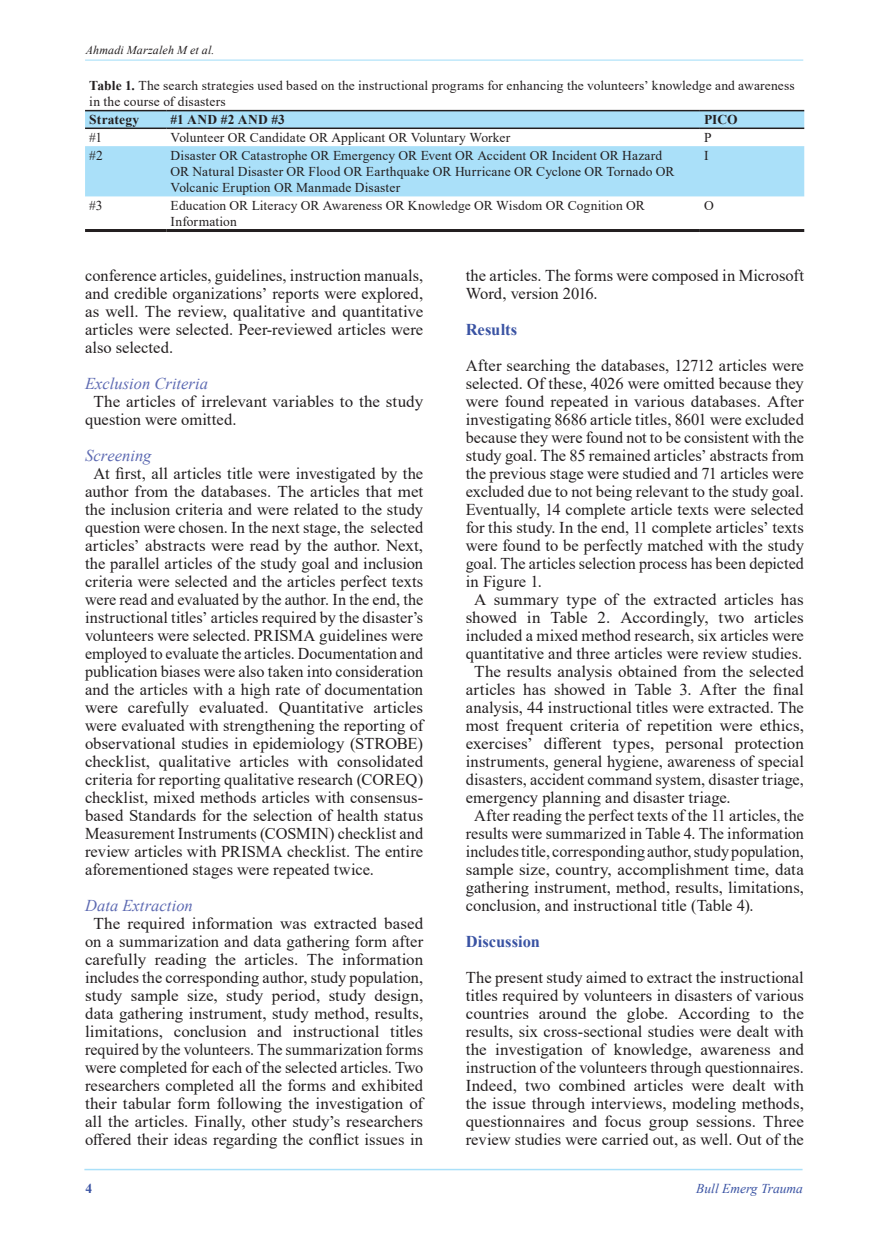
<style>
.page{position:relative;width:889px;height:1242px;background:#fff}
.page>*{position:absolute;margin:0;border:0;box-sizing:border-box;transform-origin:0 0}
.t1{font:16.5px/18px "Times New Roman";color:#231f20;text-align:justify}
.t2{font:italic 16.5px "Times New Roman";color:#5d6ab2}
.t3{font:700 16.5px "Times New Roman";color:#3a53a3}
.t4{font:13.5px/16.2px "Times New Roman";letter-spacing:.01em;color:#231f20}
.t5{font:700 13.5px "Times New Roman";letter-spacing:.015em;color:#231f20}
.t6{font:italic 13.5px "Times New Roman";color:#3a53a3}
.t7{font:700 13.5px "Times New Roman";color:#3a53a3}
.t8{font:italic 12px "Times New Roman";letter-spacing:.015em;color:#231f20}
.s1{font-weight:700}
</style>
<div class="page">
<hr style="left:85px;top:60px;width:718px;height:1px;background:#aae0f9">
<hr style="left:84px;top:1168px;width:718px;height:2px;background:#aae0f9">
<svg style="left:85px;top:111px;width:719px;height:85px;fill:#aae0f9"></svg>
<hr style="left:700px;top:110px;width:104px;height:1px;background:#231f20">
<hr style="left:166px;top:110px;width:534px;height:1px;background:#231f20">
<hr style="left:85px;top:110px;width:81px;height:1px;background:#231f20">
<hr style="left:700px;top:127px;width:104px;height:2px;background:#231f20">
<hr style="left:166px;top:127px;width:534px;height:2px;background:#231f20">
<hr style="left:85px;top:127px;width:81px;height:2px;background:#231f20">
<hr style="left:700px;top:229px;width:104px;height:3px;background:#231f20">
<hr style="left:166px;top:229px;width:534px;height:3px;background:#231f20">
<hr style="left:85px;top:229px;width:81px;height:3px;background:#231f20">
<p class="t8" style="left:86px;top:42px;width:130px">Ahmadi Marzaleh M et al.</p>
<p class="t4" style="left:89px;top:77px;width:707px"><span class="s1">Table 1.</span> The search strategies used based on the instructional programs for enhancing the volunteers’ knowledge and awareness in the course of disasters</p>
<p class="t5" style="left:89px;top:110px;width:52px">Strategy</p>
<p class="t5" style="left:171px;top:110px;width:116px">#1 AND #2 AND #3</p>
<p class="t5" style="left:704px;top:110px;width:35px">PICO</p>
<p class="t4" style="left:89px;top:129px;width:14px">#1</p>
<p class="t4" style="left:171px;top:129px;width:341px">Volunteer OR Candidate OR Applicant OR Voluntary Worker</p>
<p class="t4" style="left:704px;top:129px;width:9px">P</p>
<p class="t4" style="left:171px;top:147px;width:493px">Disaster OR Catastrophe OR Emergency OR Event OR Accident OR Incident OR Hazard</p>
<p class="t4" style="left:704px;top:147px;width:6px">I</p>
<p class="t4" style="left:171px;top:163px;width:505px">OR Natural Disaster OR Flood OR Earthquake OR Hurricane OR Cyclone OR Tornado OR<br>Volcanic Eruption OR Manmade Disaster</p>
<p class="t4" style="left:89px;top:147px;width:15px">#2</p>
<p class="t4" style="left:89px;top:197px;width:15px">#3</p>
<p class="t4" style="left:171px;top:197px;width:476px">Education OR Literacy OR Awareness OR Knowledge OR Wisdom OR Cognition OR</p>
<p class="t4" style="left:704px;top:197px;width:11px">O</p>
<p class="t4" style="left:171px;top:213px;width:68px">Information</p>
<p class="t1" style="left:85px;top:266px;width:340px">conference articles, guidelines, instruction manuals, and credible organizations’ reports were explored, as well. The review, qualitative and quantitative articles were selected. Peer-reviewed articles were also selected.</p>
<p class="t2" style="left:85px;top:372px;width:125px">Exclusion Criteria</p>
<p class="t1" style="left:85px;top:392px;width:339px;text-indent:9px">The articles of irrelevant variables to the study question were omitted.</p>
<p class="t2" style="left:85px;top:444px;width:68px">Screening</p>
<p class="t1" style="left:85px;top:464px;width:340px;text-indent:9px">At first, all articles title were investigated by the author from the databases. The articles that met the inclusion criteria and were related to the study question were chosen. In the next stage, the selected articles’ abstracts were read by the author. Next, the parallel articles of the study goal and inclusion criteria were selected and the articles perfect texts were read and evaluated by the author. In the end, the instructional titles’ articles required by the disaster’s volunteers were selected. PRISMA guidelines were employed to evaluate the articles. Documentation and publication biases were also taken into consideration and the articles with a high rate of documentation were carefully evaluated. Quantitative articles were evaluated with strengthening the reporting of observational studies in epidemiology (STROBE) checklist, qualitative articles with consolidated criteria for reporting qualitative research (COREQ) checklist, mixed methods articles with consensus&shy;based Standards for the selection of health status Measurement Instruments (COSMIN) checklist and review articles with PRISMA checklist. The entire aforementioned stages were repeated twice.</p>
<p class="t2" style="left:85px;top:894px;width:109px">Data Extraction</p>
<p class="t1" style="left:85px;top:914px;width:340px;text-align:center">The required information was extracted based on a summarization and data gathering form after carefully reading the articles. The information includes the corresponding author, study population, study sample size, study period, study design, data gathering instrument, study method, results, limitations, conclusion and instructional titles required by the volunteers. The summarization forms were completed for each of the selected articles. Two researchers completed all the forms and exhibited their tabular form following the investigation of all the articles. Finally, other study’s researchers offered their ideas regarding the conflict issues in</p>
<p class="t1" style="left:466px;top:266px;width:340px">the articles. The forms were composed in Microsoft<br>Word, version 2016.</p>
<p class="t3" style="left:466px;top:317px;width:53px">Results</p>
<p class="t1" style="left:466px;top:356px;width:340px">After searching the databases, 12712 articles were</p>
<p class="t1" style="left:466px;top:374px;width:340px">selected. Of these, 4026 were omitted because they</p>
<p class="t1" style="left:466px;top:392px;width:340px">were found repeated in various databases. After</p>
<p class="t1" style="left:466px;top:410px;width:340px">investigating 8686 article titles, 8601 were excluded</p>
<p class="t1" style="left:466px;top:428px;width:340px">because they were found not to be consistent with the</p>
<p class="t1" style="left:466px;top:446px;width:340px">study goal. The 85 remained articles’ abstracts from</p>
<p class="t1" style="left:466px;top:464px;width:340px">the previous stage were studied and 71 articles were</p>
<p class="t1" style="left:466px;top:482px;width:340px">excluded due to not being relevant to the study goal.</p>
<p class="t1" style="left:466px;top:500px;width:340px">Eventually, 14 complete article texts were selected</p>
<p class="t1" style="left:466px;top:518px;width:339px">for this study. In the end, 11 complete articles’ texts</p>
<p class="t1" style="left:466px;top:536px;width:340px">were found to be perfectly matched with the study</p>
<p class="t1" style="left:466px;top:554px;width:340px">goal. The articles selection process has been depicted</p>
<p class="t1" style="left:466px;top:572px;width:78px">in Figure 1.</p>
<p class="t1" style="left:474px;top:590px;width:331px">A summary type of the extracted articles has</p>
<p class="t1" style="left:466px;top:608px;width:340px">showed in Table 2. Accordingly, two articles</p>
<p class="t1" style="left:466px;top:626px;width:340px">included a mixed method research, six articles were</p>
<p class="t1" style="left:466px;top:644px;width:338px">quantitative and three articles were review studies.</p>
<p class="t1" style="left:474px;top:662px;width:331px">The results analysis obtained from the selected</p>
<p class="t1" style="left:466px;top:680px;width:340px">articles has showed in Table 3. After the final</p>
<p class="t1" style="left:466px;top:698px;width:340px">analysis, 44 instructional titles were extracted. The</p>
<p class="t1" style="left:466px;top:716px;width:340px">most frequent criteria of repetition were ethics,</p>
<p class="t1" style="left:466px;top:734px;width:340px">exercises’ different types, personal protection</p>
<p class="t1" style="left:466px;top:752px;width:340px">instruments, general hygiene, awareness of special</p>
<p class="t1" style="left:466px;top:770px;width:339px">disasters, accident command system, disaster triage,</p>
<p class="t1" style="left:466px;top:788px;width:266px">emergency planning and disaster triage.</p>
<p class="t1" style="left:474px;top:806px;width:331px">After reading the perfect texts of the 11 articles, the</p>
<p class="t1" style="left:466px;top:824px;width:340px">results were summarized in Table 4. The information</p>
<p class="t1" style="left:466px;top:842px;width:340px">includes title, corresponding author, study population,</p>
<p class="t1" style="left:466px;top:860px;width:340px">sample size, country, accomplishment time, data</p>
<p class="t1" style="left:466px;top:878px;width:340px">gathering instrument, method, results, limitations,</p>
<p class="t1" style="left:466px;top:896px;width:289px">conclusion, and instructional title (Table 4).</p>
<p class="t3" style="left:466px;top:929px;width:76px">Discussion</p>
<p class="t1" style="left:466px;top:968px;width:340px">The present study aimed to extract the instructional titles required by volunteers in disasters of various countries around the globe. According to the results, six cross-sectional studies were dealt with the investigation of knowledge, awareness and instruction of the volunteers through questionnaires.<br>Indeed, two combined articles were dealt with the issue through interviews, modeling methods, questionnaires and focus group sessions. Three review studies were carried out, as well. Out of the</p>
<p class="t7" style="left:86px;top:1178px;width:8px">4</p>
<p class="t6" style="left:696px;top:1179px;width:108px">Bull Emerg Trauma</p>
</div>
